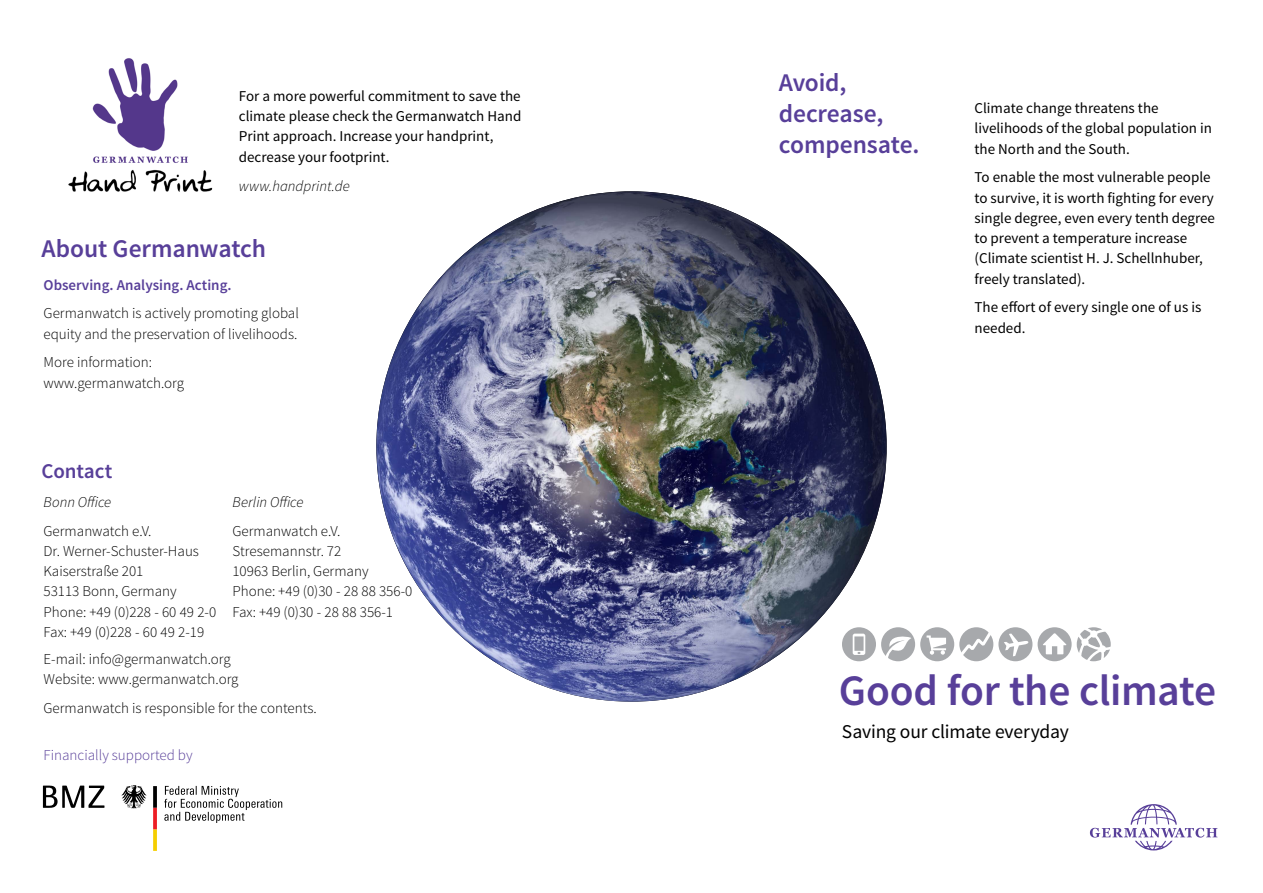
<style>
.page{position:relative;width:1263px;height:893px;background:#fff}
.page>*{position:absolute;margin:0;border:0;box-sizing:border-box;transform-origin:0 0}
.t1{font:600 43.5px "Source Sans Pro";letter-spacing:-.01em;color:#583f99}
.t2{font:600 25.5px/31px "Source Sans Pro";letter-spacing:-.005em;color:#583f99}
.t3{font:600 21px "Source Sans Pro";letter-spacing:-.005em;color:#583f99}
.t4{font:19.5px "Source Sans Pro";letter-spacing:-.01em;color:#000}
.t5{font:15px/20.2px "Source Sans Pro";color:#000}
.t6{font:300 15px/20.2px "Source Sans Pro";color:#000}
.t7{font:italic 300 15px "Source Sans Pro";color:#000}
.t8{font:600 15px "Source Sans Pro";color:#583f99}
.t9{font:300 15px "Source Sans Pro";color:#583f99}
</style>
<div class="page">
<svg style="left:1090px;top:804px;width:127px;height:46px"></svg>
<div style="left:959px;top:627px;width:34px;height:34px;background:#a7a9ac;border-radius:50%"></div>
<svg style="left:959px;top:628px;width:35px;height:31px"></svg>
<div style="left:1037px;top:627px;width:34px;height:34px;background:#a7a9ac;border-radius:50%"></div>
<svg style="left:1043px;top:633px;width:23px;height:21px"></svg>
<div style="left:998px;top:627px;width:34px;height:34px;background:#a7a9ac;border-radius:50%"></div>
<svg style="left:1004px;top:633px;width:25px;height:23px"></svg>
<div style="left:842px;top:627px;width:34px;height:34px;background:#a7a9ac;border-radius:50%"></div>
<svg style="left:853px;top:634px;width:12px;height:21px"></svg>
<div style="left:920px;top:627px;width:34px;height:34px;background:#a7a9ac;border-radius:50%"></div>
<svg style="left:926px;top:635px;width:20px;height:20px"></svg>
<div style="left:881px;top:627px;width:34px;height:34px;background:#a7a9ac;border-radius:50%"></div>
<svg style="left:885px;top:636px;width:27px;height:24px"></svg>
<img style="left:376px;top:191px;width:511px;height:511px;border-radius:255px">
<svg style="left:1077px;top:627px;width:34px;height:34px"></svg>
<img style="left:68px;top:58px;width:145px;height:134px">
<svg style="left:121px;top:785px;width:26px;height:24px"></svg>
<svg style="left:153px;top:786px;width:4px;height:65px"></svg>
<svg style="left:43px;top:786px;width:61px;height:22px"></svg>
<svg style="left:164px;top:786px;width:118px;height:37px"></svg>
<p class="t5" style="left:239px;top:86px;width:284px">For a more powerful commitment to save the climate please check the Germanwatch Hand Print approach. Increase your handprint, decrease your footprint.</p>
<p class="t7" style="left:239px;top:176px;width:113px">www.handprint.de</p>
<h2 class="t2" style="left:41px;top:234px;width:226px">About Germanwatch</h2>
<p class="t8" style="left:44px;top:275px;width:189px">Observing. Analysing. Acting.</p>
<p class="t6" style="left:44px;top:303px;width:257px">Germanwatch is actively promoting global equity and the preservation of livelihoods.</p>
<p class="t6" style="left:44px;top:352px;width:142px">More information: www.germanwatch.org</p>
<h3 class="t3" style="left:41px;top:458px;width:73px">Contact</h3>
<p class="t7" style="left:44px;top:493px;width:69px">Bonn Office</p>
<p class="t6" style="left:44px;top:521px;width:174px">Germanwatch e.V.<br>Dr. Werner-Schuster-Haus<br>Kaiserstraße 201<br>53113 Bonn, Germany<br>Phone: +49 (0)228 - 60 49 2-0<br>Fax: +49 (0)228 - 60 49 2-19</p>
<p class="t7" style="left:232px;top:493px;width:73px">Berlin Office</p>
<p class="t6" style="left:232px;top:521px;width:181px">Germanwatch e.V.<br>Stresemannstr. 72<br>10963 Berlin, Germany<br>Phone: +49 (0)30 - 28 88 356-0<br>Fax: +49 (0)30 - 28 88 356-1</p>
<p class="t6" style="left:44px;top:649px;width:197px">E-mail: info@germanwatch.org<br>Website: www.germanwatch.org</p>
<p class="t6" style="left:44px;top:698px;width:275px">Germanwatch is responsible for the contents.</p>
<p class="t9" style="left:44px;top:746px;width:151px">Financially supported by</p>
<h2 class="t2" style="left:779px;top:68px;width:142px">Avoid, decrease, compensate.</h2>
<p class="t5" style="left:974px;top:98px;width:239px">Climate change threatens the livelihoods of the global population in the North and the South.</p>
<p class="t5" style="left:974px;top:167px;width:242px">To enable the most vulnerable people to survive, it is worth fighting for every single degree, even every tenth degree to prevent a temperature increase (Climate scientist H. J. Schellnhuber, freely translated).</p>
<p class="t5" style="left:974px;top:297px;width:228px">The effort of every single one of us is needed.</p>
<h1 class="t1" style="left:839px;top:663px;width:379px">Good for the climate</h1>
<h3 class="t4" style="left:842px;top:719px;width:228px">Saving our climate everyday</h3>
</div>
